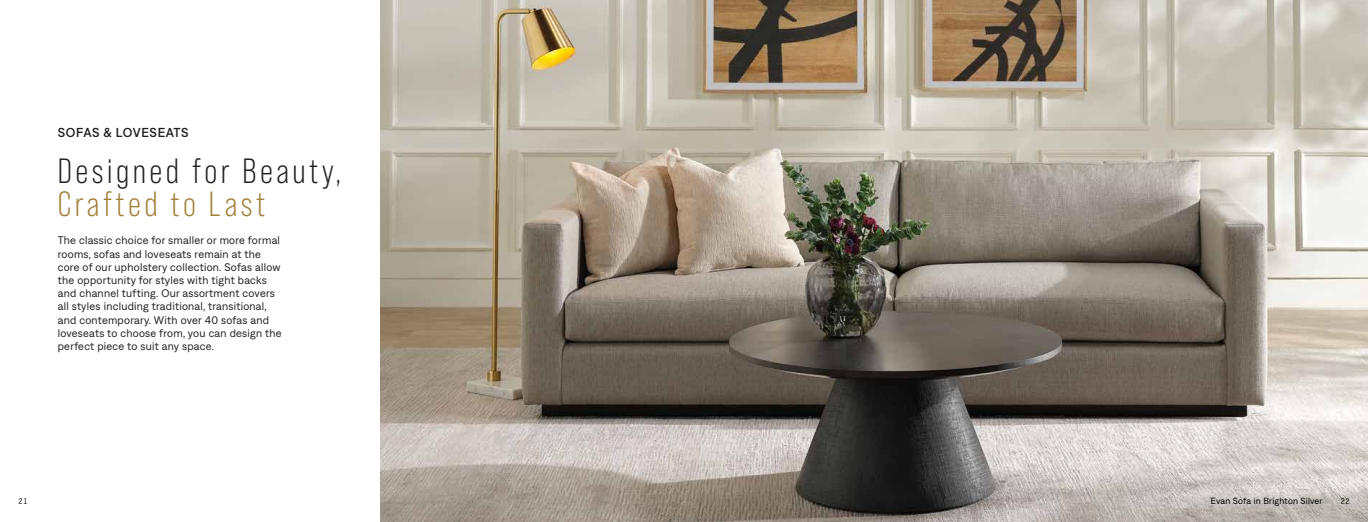
<style>
.page{position:relative;width:1368px;height:522px;background:#fff}
.page>*{position:absolute;margin:0;border:0;box-sizing:border-box;transform-origin:0 0}
.t1{font:35px "Bebas Neue Pro";letter-spacing:.1em;color:#221f20}
.t2{font:35px "Bebas Neue Pro";letter-spacing:.1em;color:#a1803a}
.t3{font:500 13px "Denim INK";letter-spacing:.03em;color:#221f20}
.t4{font:11px/13.2px "Denim";letter-spacing:.025em;color:#221f20}
.t5{font:9px "Denim";letter-spacing:.02em;color:#000}
.t6{font:700 8px "Letter Gothic Std";color:#000}
</style>
<div class="page">
<img style="left:380px;top:0;width:988px;height:522px">
<p class="t3" style="left:58px;top:123px;width:132px">SOFAS &amp; LOVESEATS</p>
<h1 class="t1" style="left:58px;top:151px;width:285px">Designed for Beauty,</h1>
<h1 class="t2" style="left:58px;top:184px;width:209px">Crafted to Last</h1>
<p class="t4" style="left:58px;top:233px;width:225px">The classic choice for smaller or more formal rooms, sofas and loveseats remain at the core of our upholstery collection. Sofas allow the opportunity for styles with tight backs and channel tufting. Our assortment covers all styles including traditional, transitional, and contemporary. With over 40 sofas and loveseats to choose from, you can design the perfect piece to suit any space.</p>
<p class="t5" style="left:1211px;top:494px;width:113px">Evan Sofa in Brighton Silver</p>
<p class="t6" style="left:18px;top:496px;width:11px">21</p>
<p class="t6" style="left:1340px;top:496px;width:11px">22</p>
</div>
